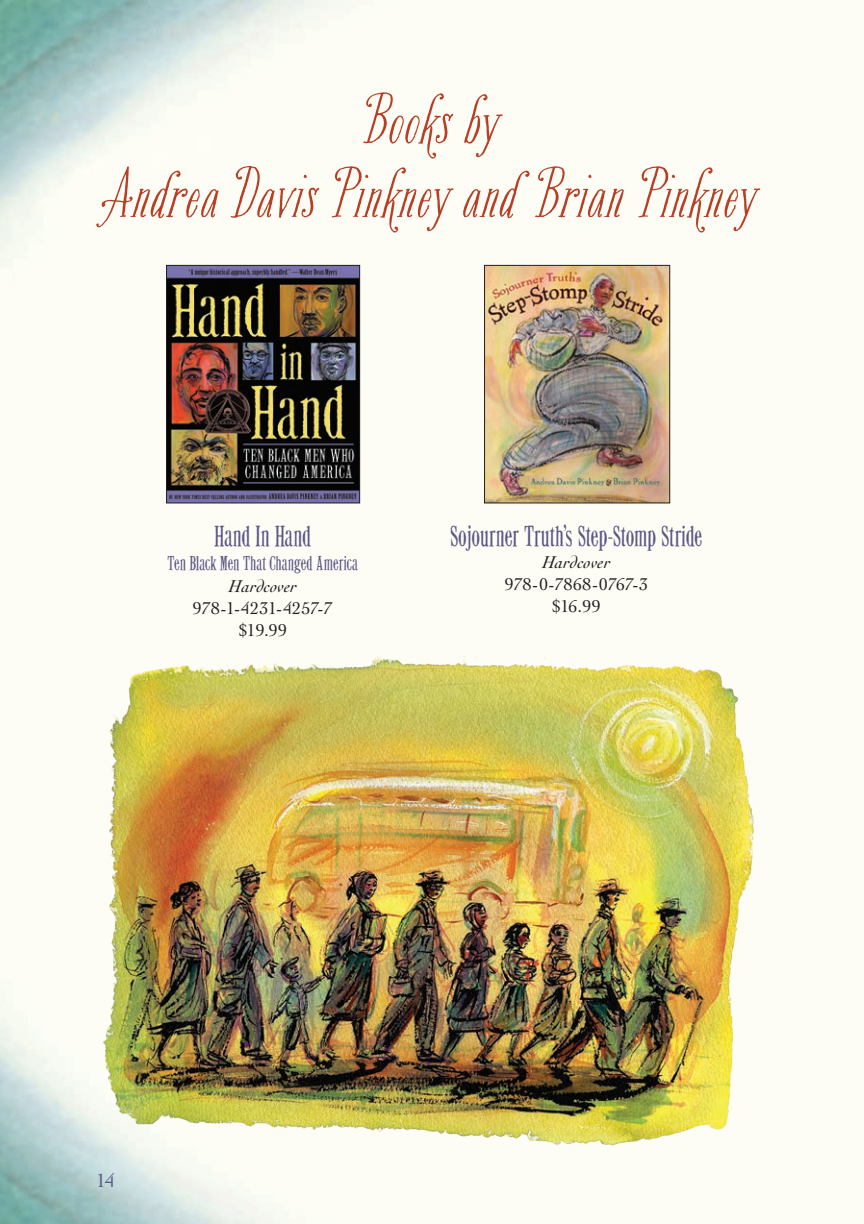
<style>
.page{position:relative;width:864px;height:1224px;background:#fff}
.page>*{position:absolute;margin:0;border:0;box-sizing:border-box;transform-origin:0 0}
.Heads{font:70px/74px "Bookeyed Suzanne";letter-spacing:.01em;color:#b63f25;text-align:center}
.ISBN_Back_Cover{font:26px "Exilis OSF";color:#5c5684}
.Subheads{font:26px "Exilis OSF";color:#5c5684}
.t1{font:20px "Cochin LT Std";color:#5c5684}
.Body_Copy{font:18px/22px "Cochin LT Std";letter-spacing:-.005em;color:#231f20;text-align:center}
.ISBN_Back_Cover-2{font:18px/22px "Cochin LT Std";letter-spacing:.005em;color:#231f20;text-align:center}
.Subheads-2{font:18px "Exilis OSF";letter-spacing:.015em;color:#5c5684}
.s1{font-style:italic}
</style>
<div class="page">
<img style="left:0;top:0;width:671px;height:1224px">
<img style="left:98px;top:656px;width:657px;height:493px">
<img style="left:168px;top:267px;width:190px;height:234px">
<div style="left:166px;top:265px;width:194px;height:238px;border:1px solid #231f20"></div>
<img style="left:486px;top:267px;width:182px;height:234px">
<div style="left:484px;top:265px;width:186px;height:238px;border:1px solid #231f20"></div>
<p class="Heads" style="left:108px;top:86px;width:649px">Books by<br>Andrea Davis Pinkney and Brian Pinkney</p>
<p class="Subheads" style="left:215px;top:521px;width:98px">Hand In Hand</p>
<p class="Subheads-2" style="left:168px;top:553px;width:192px">Ten Black Men That Changed America</p>
<p class="Body_Copy" style="left:193px;top:575px;width:141px"><span class="s1">Hardcover<br></span>978-1-4231-4257-7 $19.99</p>
<p class="ISBN_Back_Cover" style="left:450px;top:521px;width:253px">Sojourner Truth’s Step-Stomp Stride</p>
<p class="ISBN_Back_Cover-2" style="left:505px;top:551px;width:145px"><span class="s1">Hardcover<br></span>978-0-7868-0767-3 $16.99</p>
<p class="t1" style="left:96px;top:1170px;width:21px">14</p>
</div>
